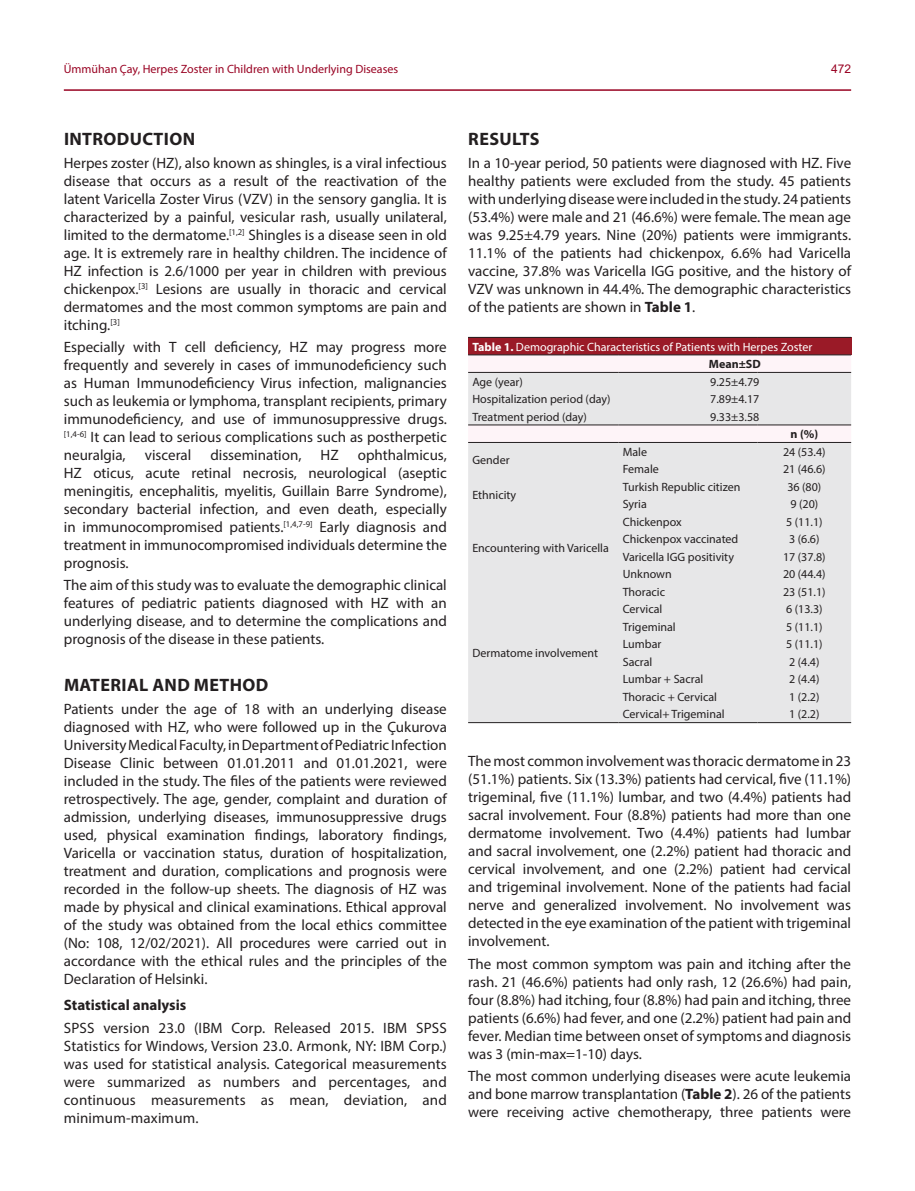
<style>
.page{position:relative;width:915px;height:1191px;background:#fff}
.page>*{position:absolute;margin:0;border:0;box-sizing:border-box;transform-origin:0 0}
.Metin_Başlıkları{font:700 18px "Myriad Pro";letter-spacing:.02em;color:#231f20}
.Ana_Metin{font:15px/18px "Myriad Pro";color:#231f20;text-align:justify}
.Ara_başlıklar{font:700 15px "Myriad Pro";color:#231f20}
.Tablo_metni{font:12px "Myriad Pro";color:#231f20}
.Tablo_B{font:12px "Myriad Pro";color:#fff}
.t1{font:12px "Myriad Pro";color:#990323}
.Tablo_metni-2{font:700 12px "Myriad Pro";color:#231f20}
.t2{font:12px "Arial";color:#990323}
.s1{font-weight:700}
</style>
<div class="page">
<hr style="left:64px;top:89px;width:786px;height:2px;background:#990323">
<div style="left:468px;top:337px;width:382px;height:18px;background:#9a1a27"></div>
<div style="left:468px;top:356px;width:382px;height:16px;background:#fef4f8"></div>
<div style="left:468px;top:373px;width:382px;height:349px;background:#e7e7e8"></div>
<hr style="left:468px;top:372px;width:150px;height:1px;background:#231f20">
<hr style="left:618px;top:372px;width:139px;height:1px;background:#231f20">
<hr style="left:757px;top:372px;width:93px;height:1px;background:#231f20">
<hr style="left:468px;top:425px;width:150px;height:1px;background:#231f20">
<hr style="left:618px;top:425px;width:139px;height:1px;background:#231f20">
<hr style="left:757px;top:425px;width:93px;height:1px;background:#231f20">
<hr style="left:468px;top:442px;width:150px;height:1px;background:#231f20">
<hr style="left:618px;top:442px;width:139px;height:1px;background:#231f20">
<hr style="left:757px;top:442px;width:93px;height:1px;background:#231f20">
<hr style="left:468px;top:355px;width:150px;height:1px;background:#231f20">
<hr style="left:618px;top:355px;width:139px;height:1px;background:#231f20">
<hr style="left:757px;top:355px;width:93px;height:1px;background:#231f20">
<hr style="left:468px;top:337px;width:150px;height:1px;background:#231f20">
<hr style="left:618px;top:337px;width:139px;height:1px;background:#231f20">
<hr style="left:757px;top:337px;width:93px;height:1px;background:#231f20">
<hr style="left:468px;top:722px;width:150px;height:1px;background:#231f20">
<hr style="left:618px;top:722px;width:139px;height:1px;background:#231f20">
<hr style="left:757px;top:722px;width:93px;height:1px;background:#231f20">
<p class="t1" style="left:64px;top:61px;width:336px">Ümmühan Çay, Herpes Zoster in Children with Underlying Diseases</p>
<p class="t2" style="left:830px;top:60px;width:22px">472</p>
<p class="Metin_Başlıkları" style="left:64px;top:128px;width:132px">INTRODUCTION</p>
<p class="Ana_Metin" style="left:64px;top:153px;width:384px">Herpes zoster (HZ), also known as shingles, is a viral infectious disease that occurs as a result of the reactivation of the latent Varicella Zoster Virus (VZV) in the sensory ganglia. It is characterized by a painful, vesicular rash, usually unilateral, limited to the dermatome.<sup>[1,2]</sup> Shingles is a disease seen in old age. It is extremely rare in healthy children. The incidence of HZ infection is 2.6/1000 per year in children with previous chickenpox.<sup>[3]</sup> Lesions are usually in thoracic and cervical dermatomes and the most common symptoms are pain and itching.<sup>[3]</sup></p>
<p class="Ana_Metin" style="left:64px;top:338px;width:384px">Especially with T cell deficiency, HZ may progress more frequently and severely in cases of immunodeficiency such as Human Immunodeficiency Virus infection, malignancies such as leukemia or lymphoma, transplant recipients, primary immunodeficiency, and use of immunosuppressive drugs. <sup>[1,4-6]</sup> It can lead to serious complications such as postherpetic neuralgia,</p>
<p class="Ana_Metin" style="left:64px;top:446px;width:384px;text-indent:294px">ophthalmicus, HZ oticus, acute retinal necrosis, neurological (aseptic meningitis, encephalitis, myelitis, Guillain Barre Syndrome), secondary bacterial infection, and even death, especially in immunocompromised patients.<sup>[1,4,7-9]</sup> Early diagnosis and treatment in immunocompromised individuals determine the prognosis.</p>
<p class="Ana_Metin" style="left:64px;top:576px;width:384px">The aim of this study was to evaluate the demographic clinical features of pediatric patients diagnosed with HZ with an underlying disease, and to determine the complications and prognosis of the disease in these patients.</p>
<p class="Metin_Başlıkları" style="left:64px;top:673px;width:206px">MATERIAL AND METHOD</p>
<p class="Ana_Metin" style="left:64px;top:699px;width:384px">Patients under the age of 18 with an underlying disease diagnosed with HZ, who were followed up in the Çukurova University Medical Faculty, in Department of Pediatric Infection Disease Clinic between 01.01.2011 and 01.01.2021, were included in the study. The files of the patients were reviewed retrospectively. The age, gender, complaint and duration of admission, underlying diseases, immunosuppressive drugs used, physical examination findings, laboratory findings, Varicella or vaccination status, duration of hospitalization, treatment and duration, complications and prognosis were recorded in the follow-up sheets. The diagnosis of HZ was made by physical and clinical examinations. Ethical approval of the study was obtained from the local ethics committee (No: 108, 12/02/2021). All procedures were carried out in accordance with the ethical rules and the principles of the Declaration of Helsinki.</p>
<p class="Ara_başlıklar" style="left:64px;top:995px;width:124px">Statistical analysis</p>
<p class="Ana_Metin" style="left:64px;top:1018px;width:384px">SPSS version 23.0 (IBM Corp. Released 2015. IBM SPSS Statistics for Windows, Version 23.0. Armonk, NY: IBM Corp.) was used for statistical analysis. Categorical measurements were summarized as numbers and percentages, and continuous measurements as mean, deviation, and minimum-maximum.</p>
<p class="Ana_Metin" style="left:145px;top:446px;width:48px">visceral</p>
<p class="Ana_Metin" style="left:210px;top:446px;width:93px">dissemination,</p>
<p class="Ana_Metin" style="left:320px;top:446px;width:20px">HZ</p>
<p class="Metin_Başlıkları" style="left:468px;top:128px;width:73px">RESULTS</p>
<p class="Ana_Metin" style="left:468px;top:153px;width:384px">In a 10-year period, 50 patients were diagnosed with HZ. Five healthy patients were excluded from the study. 45 patients with underlying disease were included in the study. 24 patients (53.4%) were male and 21 (46.6%) were female. The mean age was 9.25±4.79 years. Nine (20%) patients were immigrants.<br>11.1% of the patients had chickenpox, 6.6% had Varicella vaccine, 37.8% was Varicella IGG positive, and the history of VZV was unknown in 44.4%. The demographic characteristics of the patients are shown in <span class="s1">Table 1</span>.</p>
<p class="Tablo_B" style="left:472px;top:339px;width:341px"><span class="s1">Table 1.</span> Demographic Characteristics of Patients with Herpes Zoster</p>
<p class="Tablo_metni-2" style="left:708px;top:356px;width:53px">Mean±SD</p>
<p class="Tablo_metni" style="left:472px;top:374px;width:52px">Age (year)</p>
<p class="Tablo_metni" style="left:710px;top:374px;width:51px">9.25±4.79</p>
<p class="Tablo_metni" style="left:472px;top:392px;width:140px">Hospitalization period (day)</p>
<p class="Tablo_metni" style="left:710px;top:392px;width:51px">7.89±4.17</p>
<p class="Tablo_metni" style="left:472px;top:409px;width:116px">Treatment period (day)</p>
<p class="Tablo_metni" style="left:710px;top:409px;width:51px">9.33±3.58</p>
<p class="Tablo_metni-2" style="left:790px;top:426px;width:29px">n (%)</p>
<p class="Tablo_metni" style="left:472px;top:453px;width:39px">Gender</p>
<p class="Tablo_metni" style="left:622px;top:444px;width:26px">Male</p>
<p class="Tablo_metni" style="left:782px;top:444px;width:44px">24 (53.4)</p>
<p class="Tablo_metni" style="left:622px;top:462px;width:38px">Female</p>
<p class="Tablo_metni" style="left:782px;top:462px;width:44px">21 (46.6)</p>
<p class="Tablo_metni" style="left:472px;top:488px;width:45px">Ethnicity</p>
<p class="Tablo_metni" style="left:472px;top:540px;width:138px">Encountering with Varicella</p>
<p class="Tablo_metni" style="left:622px;top:479px;width:119px">Turkish Republic citizen</p>
<p class="Tablo_metni" style="left:787px;top:479px;width:35px">36 (80)</p>
<p class="Tablo_metni" style="left:622px;top:497px;width:26px">Syria</p>
<p class="Tablo_metni" style="left:790px;top:497px;width:29px">9 (20)</p>
<p class="Tablo_metni" style="left:622px;top:514px;width:60px">Chickenpox</p>
<p class="Tablo_metni" style="left:785px;top:514px;width:38px">5 (11.1)</p>
<p class="Tablo_metni" style="left:622px;top:532px;width:117px">Chickenpox vaccinated</p>
<p class="Tablo_metni" style="left:788px;top:532px;width:32px">3 (6.6)</p>
<p class="Tablo_metni" style="left:622px;top:549px;width:113px">Varicella IGG positivity</p>
<p class="Tablo_metni" style="left:782px;top:549px;width:44px">17 (37.8)</p>
<p class="Tablo_metni" style="left:622px;top:567px;width:50px">Unknown</p>
<p class="Tablo_metni" style="left:782px;top:567px;width:44px">20 (44.4)</p>
<p class="Tablo_metni" style="left:622px;top:584px;width:44px">Thoracic</p>
<p class="Tablo_metni" style="left:782px;top:584px;width:44px">23 (51.1)</p>
<p class="Tablo_metni" style="left:622px;top:602px;width:41px">Cervical</p>
<p class="Tablo_metni" style="left:785px;top:602px;width:38px">6 (13.3)</p>
<p class="Tablo_metni" style="left:622px;top:619px;width:55px">Trigeminal</p>
<p class="Tablo_metni" style="left:785px;top:619px;width:38px">5 (11.1)</p>
<p class="Tablo_metni" style="left:622px;top:637px;width:40px">Lumbar</p>
<p class="Tablo_metni" style="left:785px;top:637px;width:38px">5 (11.1)</p>
<p class="Tablo_metni" style="left:622px;top:654px;width:31px">Sacral</p>
<p class="Tablo_metni" style="left:788px;top:654px;width:32px">2 (4.4)</p>
<p class="Tablo_metni" style="left:622px;top:672px;width:82px">Lumbar + Sacral</p>
<p class="Tablo_metni" style="left:788px;top:672px;width:32px">2 (4.4)</p>
<p class="Tablo_metni" style="left:622px;top:689px;width:96px">Thoracic + Cervical</p>
<p class="Tablo_metni" style="left:788px;top:689px;width:32px">1 (2.2)</p>
<p class="Tablo_metni" style="left:622px;top:707px;width:103px">Cervical+ Trigeminal</p>
<p class="Tablo_metni" style="left:788px;top:707px;width:32px">1 (2.2)</p>
<p class="Ana_Metin" style="left:468px;top:752px;width:384px">The most common involvement was thoracic dermatome in 23 (51.1%) patients. Six (13.3%) patients had cervical, five (11.1%) trigeminal, five (11.1%) lumbar, and two (4.4%) patients had sacral involvement. Four (8.8%) patients had more than one dermatome involvement. Two (4.4%) patients had lumbar and sacral involvement, one (2.2%) patient had thoracic and cervical involvement, and one (2.2%) patient had cervical and trigeminal involvement. None of the patients had facial nerve and generalized involvement. No involvement was detected in the eye examination of the patient with trigeminal involvement.</p>
<p class="Ana_Metin" style="left:468px;top:954px;width:384px">The most common symptom was pain and itching after the rash. 21 (46.6%) patients had only rash, 12 (26.6%) had pain, four (8.8%) had itching, four (8.8%) had pain and itching, three patients (6.6%) had fever, and one (2.2%) patient had pain and fever. Median time between onset of symptoms and diagnosis was 3 (min-max=1-10) days.</p>
<p class="Ana_Metin" style="left:468px;top:1066px;width:384px">The most common underlying diseases were acute leukemia and bone marrow transplantation (<span class="s1">Table 2</span>). 26 of the patients were receiving active chemotherapy, three patients were</p>
<p class="Tablo_metni" style="left:472px;top:645px;width:127px">Dermatome involvement</p>
</div>
